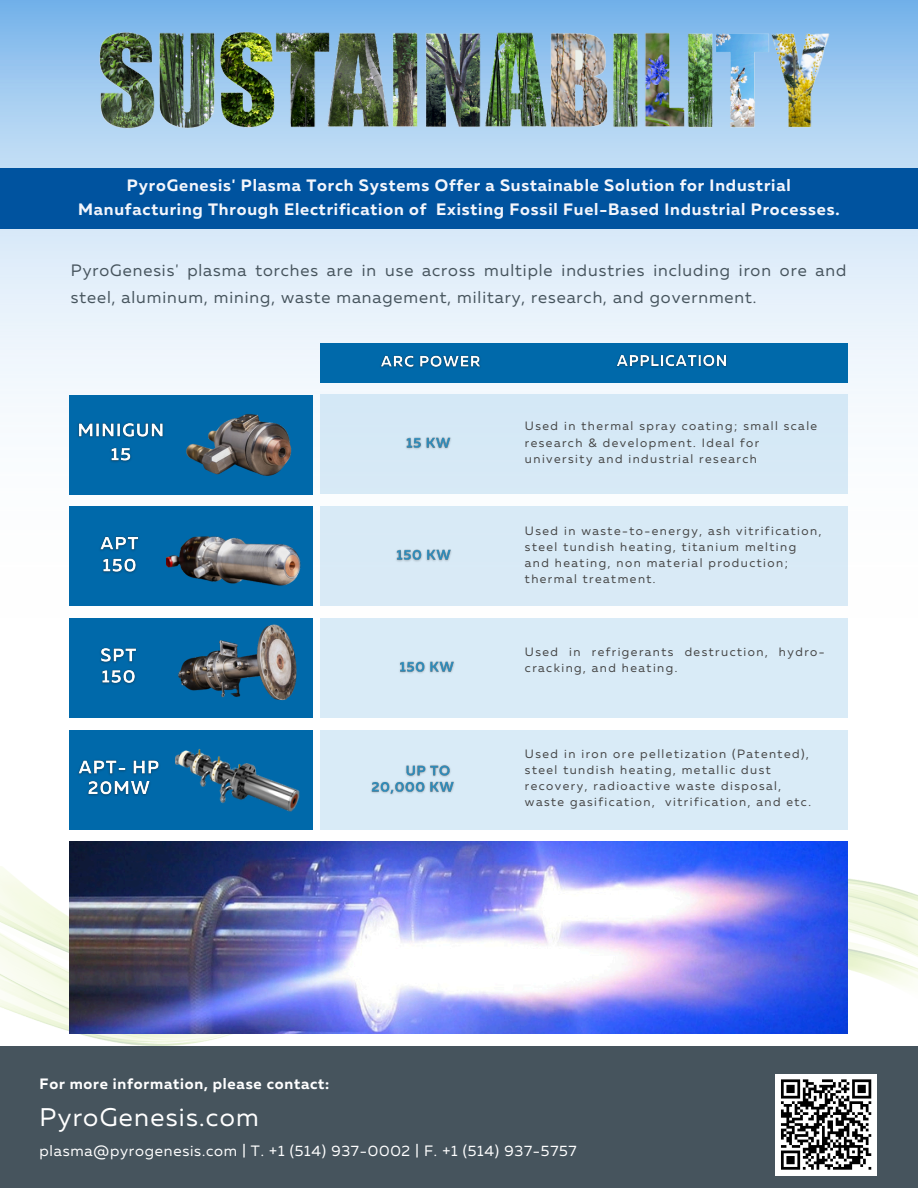
<style>
.page{position:relative;width:918px;height:1188px;background:#fff}
.page>*{position:absolute;margin:0;border:0;box-sizing:border-box;transform-origin:0 0}
.t1{font:25.5px "Muller";letter-spacing:.05em;color:#fff}
.t2{font:700 16.5px/24.8px "Muller";letter-spacing:.05em;color:#f4f6fc;text-align:center}
.t3{font:16.5px/27px "Muller";letter-spacing:.055em;color:#46545d}
.t4{font:15px "Muller";letter-spacing:.05em;color:#fff}
.t5{font:700 15px "Muller";letter-spacing:.05em;color:#fff}
.t6{font:12px/16px "Muller";letter-spacing:.12em;color:#444}
</style>
<div class="page">
<img style="left:0;top:0;width:918px;height:606px">
<img style="left:96px;top:16px;width:735px;height:125px">
<div style="left:0;top:168px;width:918px;height:60px;background:#00539f"></div>
<div style="left:70px;top:730px;width:243px;height:99px;background:#0069aa"></div>
<div style="left:320px;top:730px;width:527px;height:99px;background:#d9ebf7"></div>
<div style="left:70px;top:507px;width:243px;height:99px;background:#0069aa"></div>
<div style="left:320px;top:507px;width:527px;height:99px;background:#d8eaf6"></div>
<img style="left:167px;top:536px;width:134px;height:50px">
<div style="left:70px;top:618px;width:243px;height:100px;background:#0069aa"></div>
<div style="left:320px;top:618px;width:527px;height:100px;background:#d9ebf7"></div>
<img style="left:100px;top:648px;width:37px;height:16px">
<img style="left:102px;top:669px;width:34px;height:16px">
<img style="left:178px;top:624px;width:119px;height:76px">
<img style="left:175px;top:749px;width:125px;height:63px">
<div style="left:320px;top:343px;width:527px;height:39px;background:#0069aa"></div>
<img style="left:0;top:867px;width:918px;height:179px">
<div style="left:0;top:1046px;width:918px;height:142px;background:#46545d"></div>
<div style="left:320px;top:395px;width:527px;height:99px;background:#d6e9f6"></div>
<div style="left:70px;top:395px;width:243px;height:99px;background:#0069aa"></div>
<img style="left:186px;top:414px;width:106px;height:62px">
<div style="left:775px;top:1074px;width:102px;height:101px;background:#fff"></div>
<svg style="left:781px;top:1079px;width:91px;height:91px"></svg>
<img style="left:70px;top:842px;width:777px;height:192px">
<img style="left:78px;top:760px;width:82px;height:15px">
<img style="left:88px;top:781px;width:62px;height:15px">
<img style="left:371px;top:765px;width:83px;height:30px">
<img style="left:100px;top:536px;width:39px;height:15px">
<img style="left:103px;top:558px;width:34px;height:16px">
<img style="left:396px;top:549px;width:55px;height:13px">
<img style="left:399px;top:661px;width:56px;height:12px">
<img style="left:78px;top:422px;width:86px;height:16px">
<img style="left:111px;top:448px;width:20px;height:14px">
<img style="left:406px;top:437px;width:45px;height:12px">
<img style="left:380px;top:355px;width:101px;height:13px">
<img style="left:616px;top:354px;width:111px;height:14px">
<p class="t2" style="left:78px;top:174px;width:763px">PyroGenesis' Plasma Torch Systems Offer a Sustainable Solution for Industrial<br>Manufacturing Through Electrification of Existing Fossil Fuel-Based Industrial Processes.</p>
<h1 class="t3" style="left:71px;top:258px;width:777px">PyroGenesis' plasma torches are in use across multiple industries including iron ore and steel, aluminum, mining, waste management, military, research, and government.</h1>
<p class="t6" style="left:525px;top:419px;width:294px">Used in thermal spray coating; small scale research &amp; development. Ideal for university and industrial research</p>
<p class="t6" style="left:525px;top:524px;width:298px">Used in waste-to-energy, ash vitrification, steel tundish heating, titanium melting and heating, non material production; thermal treatment.</p>
<p class="t6" style="left:525px;top:644px;width:301px">Used in refrigerants destruction, hydro&shy;cracking, and heating.</p>
<p class="t6" style="left:525px;top:747px;width:288px">Used in iron ore pelletization (Patented), steel tundish heating, metallic dust recovery, radioactive waste disposal, waste gasification, vitrification, and etc.</p>
<p class="t5" style="left:40px;top:1077px;width:291px">For more information, please contact:</p>
<p class="t1" style="left:40px;top:1107px;width:221px">PyroGenesis.com</p>
<h6 class="t4" style="left:40px;top:1145px;width:539px">plasma@pyrogenesis.com | T. +1 (514) 937-0002 | F. +1 (514) 937-5757</h6>
</div>
